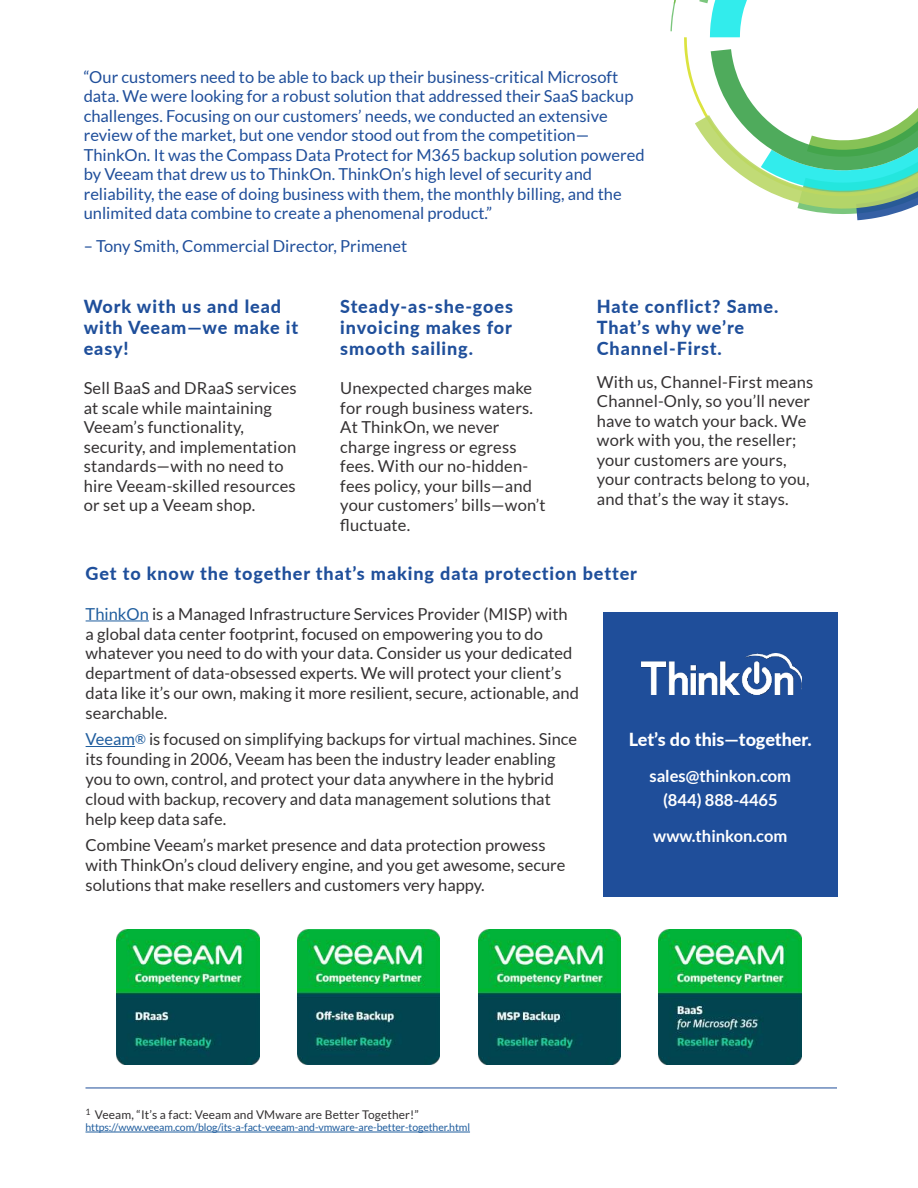
<style>
.page{position:relative;width:918px;height:1188px;background:#fff}
.page>*{position:absolute;margin:0;border:0;box-sizing:border-box;transform-origin:0 0}
.t1{font:800 18px/21px "Lato";letter-spacing:.05em;color:#1f4f9b}
.t2{font:800 18px "Lato";color:#fff}
.t3{font:16.5px/19.5px "Lato";color:#343132}
.t4{font:16.5px/19.5px "Lato";color:#1f4e9a}
.t5{font:700 16.5px/24px "Lato";color:#fff;text-align:center}
.t6{font:12px "Lato";letter-spacing:.01em;color:#343132}
.t7{font:10.5px "Lato";letter-spacing:-.01em;color:#1f5d9e}
.s1{color:#1f5d9e}
.s2{font-size:13.5px;color:#1f5d9e}
</style>
<div class="page">
<svg style="left:670px;top:0;width:25px;height:95px"></svg>
<svg style="left:695px;top:0;width:223px;height:221px"></svg>
<div style="left:603px;top:613px;width:234px;height:284px;background:#1f4e9a"></div>
<img style="left:642px;top:654px;width:159px;height:40px">
<hr style="left:86px;top:1132px;width:384px;height:1px;background:#1f5d9e">
<hr style="left:86px;top:1088px;width:751px;height:1px;background:#1f4e9a">
<hr style="left:86px;top:620px;width:63px;height:1px;background:#1f5d9e">
<hr style="left:86px;top:746px;width:49px;height:1px;background:#1f5d9e">
<img style="left:117px;top:930px;width:142px;height:135px">
<img style="left:298px;top:930px;width:142px;height:135px">
<img style="left:478px;top:930px;width:143px;height:135px">
<img style="left:659px;top:930px;width:142px;height:135px">
<p class="t4" style="left:84px;top:68px;width:562px">“Our customers need to be able to back up their business-critical Microsoft data. We were looking for a robust solution that addressed their SaaS backup challenges. Focusing on our customers’ needs, we conducted an extensive review of the market, but one vendor stood out from the competition— ThinkOn. It was the Compass Data Protect for M365 backup solution powered by Veeam that drew us to ThinkOn. ThinkOn’s high level of security and reliability, the ease of doing business with them, the monthly billing, and the unlimited data combine to create a phenomenal product.”</p>
<p class="t4" style="left:84px;top:238px;width:325px">– Tony Smith, Commercial Director, Primenet</p>
<p class="t1" style="left:84px;top:297px;width:216px">Work with us and lead with Veeam—we make it easy!</p>
<p class="t3" style="left:84px;top:380px;width:215px">Sell BaaS and DRaaS services at scale while maintaining<br>Veeam’s functionality, security, and implementation standards—with no need to hire Veeam-skilled resources or set up a Veeam shop.</p>
<p class="t1" style="left:340px;top:297px;width:174px;text-align:justify">Steady-as-she-goes invoicing makes for smooth sailing.</p>
<p class="t3" style="left:340px;top:379px;width:207px">Unexpected charges make for rough business waters.<br>At ThinkOn, we never charge ingress or egress fees. With our no-hidden&shy;fees policy, your bills—and your customers’ bills—won’t昀氀uctuate.</p>
<p class="t1" style="left:597px;top:297px;width:183px">Hate conflict? Same.<br>That’s why we’re<br>Channel-First.</p>
<p class="t3" style="left:597px;top:373px;width:218px">With us, Channel-First means<br>Channel-Only, so you’ll never have to watch your back. We work with you, the reseller; your customers are yours, your contracts belong to you, and that’s the way it stays.</p>
<p class="t1" style="left:86px;top:564px;width:553px">Get to know the together that’s making data protection better</p>
<p class="t3" style="left:86px;top:605px;width:495px"><span class="s1">ThinkOn</span> is a Managed Infrastructure Services Provider (MISP) with a global data center footprint, focused on empowering you to do whatever you need to do with your data. Consider us your dedicated department of data-obsessed experts. We will protect your client’s data like it’s our own, making it more resilient, secure, actionable, and searchable.</p>
<p class="t3" style="left:86px;top:731px;width:493px"><span class="s1">Veeam</span><span class="s2">®</span> is focused on simplifying backups for virtual machines. Since its founding in 2006, Veeam has been the industry leader enabling you to own, control, and protect your data anywhere in the hybrid cloud with backup, recovery and data management solutions that help keep data safe.</p>
<p class="t3" style="left:86px;top:836px;width:481px">Combine Veeam’s market presence and data protection prowess with ThinkOn’s cloud delivery engine, and you get awesome, secure solutions that make resellers and customers very happy.</p>
<p class="t2" style="left:629px;top:732px;width:185px">Let’s do this—together.</p>
<p class="t5" style="left:649px;top:765px;width:143px">sales@thinkon.com (844) 888-4465</p>
<p class="t5" style="left:653px;top:825px;width:136px">www.thinkon.com</p>
<p class="t6" style="left:86px;top:1109px;width:335px"><sup>1</sup> Veeam, “It’s a fact: Veeam and VMware are Better Together!”</p>
<p class="t7" style="left:86px;top:1123px;width:386px">https://www.veeam.com/blog/its-a-fact-veeam-and-vmware-are-better-together.html</p>
</div>
